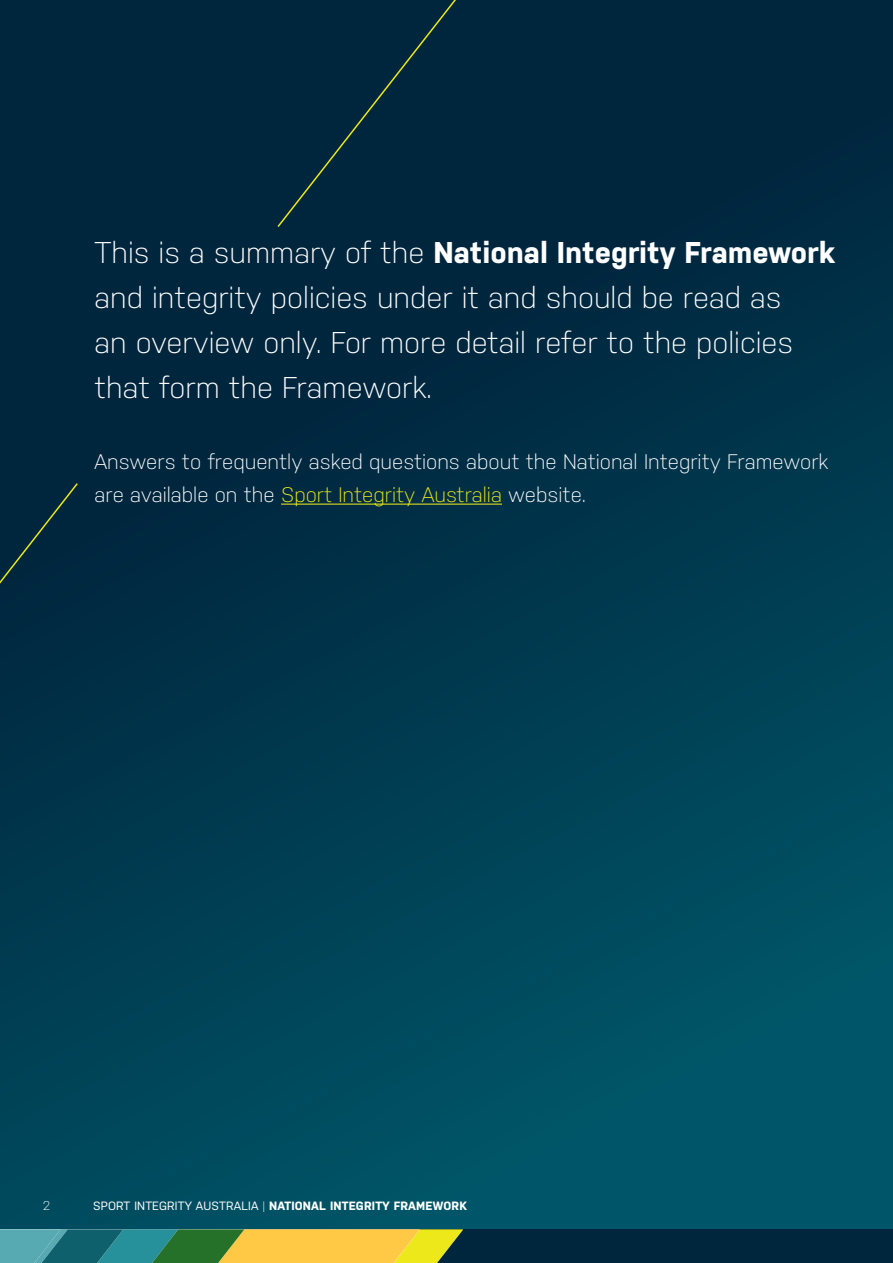
<style>
.page{position:relative;width:893px;height:1263px;background:#fff}
.page>*{position:absolute;margin:0;border:0;box-sizing:border-box;transform-origin:0 0}
._04b__INTRO_PARA{font:300 30px/45px "Nudista";color:#fff}
._04b__INTRO_PARA-2{font:300 21px/33px "Nudista";color:#fff}
.t1{font:300 12.75px "Nudista";color:#fff}
.t2{font:700 12px "Nudista";letter-spacing:.015em;color:#fff}
.s1{font-weight:700}
.s2{color:#ece81a}
.s3{font-weight:400}
.s4{font-family:"Oscine";font-weight:300}
</style>
<div class="page">
<div style="left:0;top:0;width:893px;height:1229px;background:#00263e"></div>
<div style="left:0;top:111px;width:893px;height:1118px;background:linear-gradient(to bottom,#002039,#005466)"></div>
<svg style="left:276px;top:0;width:214px;height:229px"></svg>
<svg style="left:0;top:481px;width:79px;height:590px"></svg>
<hr style="left:281px;top:504px;width:221px;height:1px;background:#ece81a">
<svg style="left:0;top:1229px;width:893px;height:34px;background:#49674c"></svg>
<p class="_04b__INTRO_PARA" style="left:95px;top:229px;width:742px">This is a summary of the <span class="s1">National Integrity Framework </span>and integrity policies under it and should be read as<br>an overview only. For more detail refer to the policies that form the Framework.</p>
<p class="_04b__INTRO_PARA-2" style="left:95px;top:445px;width:735px">Answers to frequently asked questions about the National Integrity Framework are available on the <span class="s2">Sport Integrity Australia</span> website.</p>
<p class="t1" style="left:43px;top:1198px;width:9px">2</p>
<p class="t2" style="left:93px;top:1199px;width:375px"><span class="s3">SPORT INTEGRITY AUSTRALIA</span> <span class="s4">|</span> NATIONAL INTEGRITY FRAMEWORK</p>
</div>
